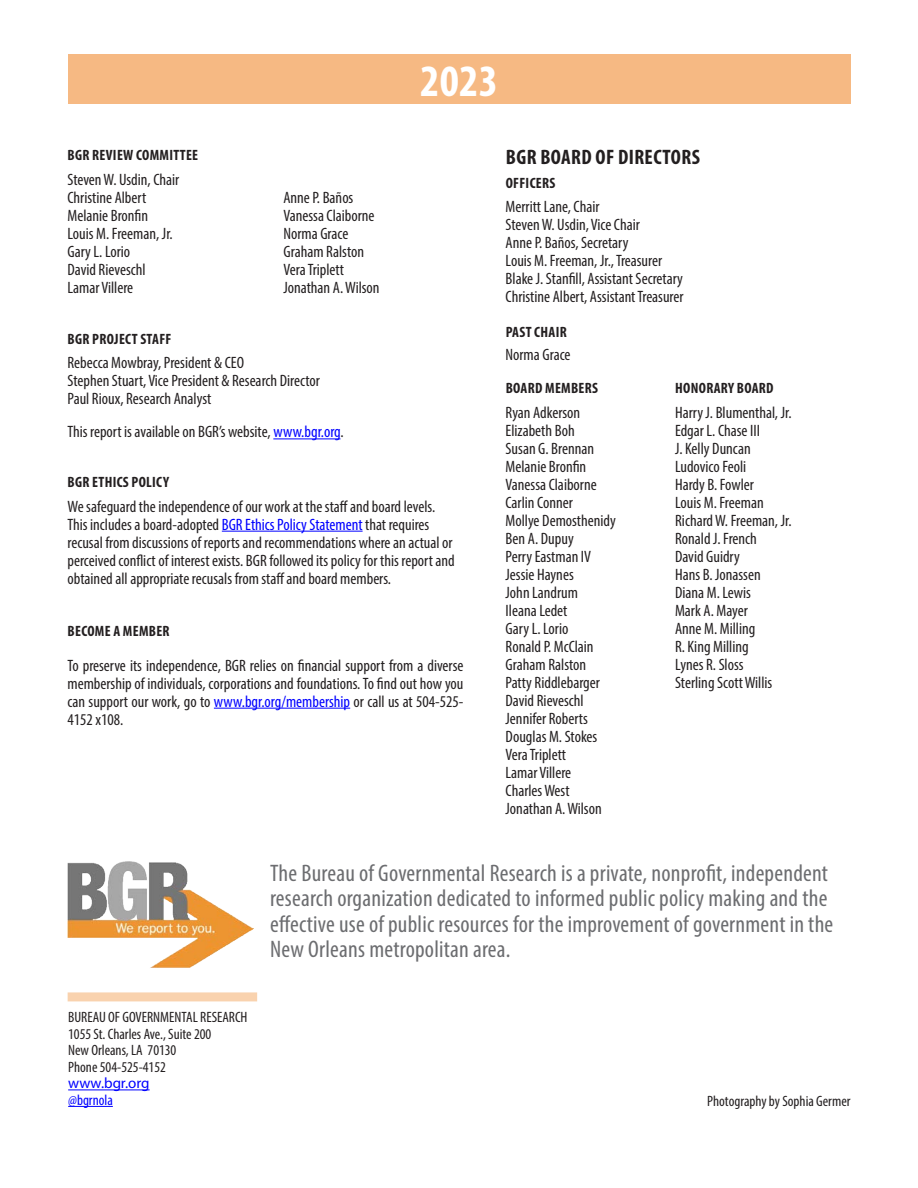
<style>
.page{position:relative;width:918px;height:1188px;background:#fff}
.page>*{position:absolute;margin:0;border:0;box-sizing:border-box;transform-origin:0 0}
.t1{font:700 condensed 45px "Myriad Pro";color:#fff}
.t2{font:condensed 24px/25.5px "Myriad Pro";letter-spacing:.01em;color:#6c6d70}
.t3{font:700 condensed 21px "Myriad Pro";letter-spacing:.02em;color:#231f20}
.t4{font:condensed 16.5px/18px "Myriad Pro";color:#231f20}
.t5{font:condensed 15px "Myriad Pro";color:#231f20}
.t6{font:700 condensed 15px "Myriad Pro";letter-spacing:.02em;color:#231f20}
.t7{font:15px "Myriad Pro";color:#00f}
.t8{font:condensed 15px "Myriad Pro";color:#00f}
.s1{color:#00f}
</style>
<div class="page">
<div style="left:68px;top:54px;width:782px;height:50px;background:#f6b983"></div>
<hr style="left:273px;top:438px;width:67px;height:1px;background:#00f">
<hr style="left:222px;top:531px;width:141px;height:1px;background:#00f">
<hr style="left:214px;top:708px;width:136px;height:1px;background:#00f">
<div style="left:68px;top:992px;width:189px;height:9px;background:#f9d2ae"></div>
<img style="left:68px;top:861px;width:185px;height:107px">
<hr style="left:68px;top:1090px;width:82px;height:1px;background:#00f">
<hr style="left:68px;top:1106px;width:45px;height:1px;background:#00f">
<p class="t1" style="left:420px;top:53px;width:80px">2023</p>
<p class="t6" style="left:68px;top:145px;width:132px">BGR REVIEW COMMITTEE</p>
<p class="t4" style="left:68px;top:170px;width:113px">Steven W. Usdin, Chair</p>
<p class="t4" style="left:68px;top:188px;width:80px">Christine Albert</p>
<p class="t4" style="left:284px;top:188px;width:71px">Anne P. Baños</p>
<p class="t4" style="left:68px;top:206px;width:82px">Melanie Bronfin</p>
<p class="t4" style="left:284px;top:206px;width:93px">Vanessa Claiborne</p>
<p class="t4" style="left:68px;top:224px;width:107px">Louis M. Freeman, Jr.</p>
<p class="t4" style="left:284px;top:224px;width:66px">Norma Grace</p>
<p class="t4" style="left:68px;top:242px;width:64px">Gary L. Lorio</p>
<p class="t4" style="left:284px;top:242px;width:82px">Graham Ralston</p>
<p class="t4" style="left:68px;top:260px;width:80px">David Rieveschl</p>
<p class="t4" style="left:284px;top:260px;width:62px">Vera Triplett</p>
<p class="t4" style="left:68px;top:278px;width:67px">Lamar Villere</p>
<p class="t4" style="left:284px;top:278px;width:98px">Jonathan A. Wilson</p>
<p class="t6" style="left:68px;top:329px;width:105px">BGR PROJECT STAFF</p>
<p class="t4" style="left:68px;top:354px;width:178px">Rebecca Mowbray, President &amp; CEO</p>
<p class="t4" style="left:68px;top:372px;width:254px">Stephen Stuart, Vice President &amp; Research Director</p>
<p class="t4" style="left:68px;top:390px;width:145px">Paul Rioux, Research Analyst</p>
<p class="t4" style="left:68px;top:423px;width:278px">This report is available on BGR’s website, <span class="s1">www.bgr.org</span>.</p>
<p class="t6" style="left:68px;top:472px;width:103px">BGR ETHICS POLICY</p>
<p class="t4" style="left:68px;top:497px;width:389px">We safeguard the independence of our work at the staff and board levels.<br>This includes a board-adopted <span class="s1">BGR Ethics Policy Statement</span> that requires recusal from discussions of reports and recommendations where an actual or perceived conflict of interest exists. BGR followed its policy for this report and obtained all appropriate recusals from staff and board members.</p>
<p class="t6" style="left:68px;top:622px;width:104px">BECOME A MEMBER</p>
<p class="t4" style="left:68px;top:656px;width:398px;text-align:justify">To preserve its independence, BGR relies on financial support from a diverse membership of individuals, corporations and foundations. To find out how you can support our work, go to <span class="s1">www.bgr.org/membership</span> or call us at 504-525- 4152 x108.</p>
<p class="t3" style="left:506px;top:144px;width:196px">BGR BOARD OF DIRECTORS</p>
<p class="t6" style="left:506px;top:173px;width:51px">OFFICERS</p>
<p class="t4" style="left:506px;top:198px;width:95px">Merritt Lane, Chair</p>
<p class="t4" style="left:506px;top:216px;width:136px">Steven W. Usdin, Vice Chair</p>
<p class="t4" style="left:506px;top:234px;width:124px">Anne P. Baños, Secretary</p>
<p class="t4" style="left:506px;top:252px;width:179px">Louis M. Freeman, Jr., Treasurer<br>Blake J. Stanfill, Assistant Secretary<br>Christine Albert, Assistant Treasurer</p>
<p class="t6" style="left:506px;top:322px;width:62px">PAST CHAIR</p>
<p class="t4" style="left:506px;top:345px;width:66px">Norma Grace</p>
<p class="t6" style="left:506px;top:379px;width:94px">BOARD MEMBERS</p>
<p class="t4" style="left:506px;top:403px;width:76px">Ryan Adkerson</p>
<p class="t4" style="left:506px;top:421px;width:90px">Elizabeth Boh<br>Susan G. Brennan</p>
<p class="t4" style="left:506px;top:457px;width:93px">Melanie Bronfin<br>Vanessa Claiborne</p>
<p class="t4" style="left:506px;top:493px;width:69px">Carlin Conner</p>
<p class="t4" style="left:506px;top:511px;width:112px">Mollye Demosthenidy</p>
<p class="t4" style="left:506px;top:529px;width:70px">Ben A. Dupuy</p>
<p class="t4" style="left:506px;top:547px;width:87px">Perry Eastman IV</p>
<p class="t4" style="left:506px;top:565px;width:70px">Jessie Haynes</p>
<p class="t4" style="left:506px;top:583px;width:74px">John Landrum</p>
<p class="t4" style="left:506px;top:601px;width:63px">Ileana Ledet</p>
<p class="t4" style="left:506px;top:619px;width:64px">Gary L. Lorio</p>
<p class="t4" style="left:506px;top:637px;width:90px">Ronald P. McClain</p>
<p class="t4" style="left:506px;top:655px;width:82px">Graham Ralston</p>
<p class="t4" style="left:506px;top:673px;width:96px">Patty Riddlebarger</p>
<p class="t4" style="left:506px;top:691px;width:80px">David Rieveschl</p>
<p class="t4" style="left:506px;top:709px;width:84px">Jennifer Roberts</p>
<p class="t4" style="left:506px;top:727px;width:93px">Douglas M. Stokes</p>
<p class="t4" style="left:506px;top:745px;width:62px">Vera Triplett</p>
<p class="t4" style="left:506px;top:763px;width:67px">Lamar Villere</p>
<p class="t4" style="left:506px;top:781px;width:65px">Charles West</p>
<p class="t4" style="left:506px;top:799px;width:98px">Jonathan A. Wilson</p>
<p class="t6" style="left:675px;top:379px;width:100px">HONORARY BOARD</p>
<p class="t4" style="left:675px;top:403px;width:118px">Harry J. Blumenthal, Jr.</p>
<p class="t4" style="left:675px;top:421px;width:86px">Edgar L. Chase III</p>
<p class="t4" style="left:675px;top:439px;width:77px">J. Kelly Duncan</p>
<p class="t4" style="left:675px;top:457px;width:73px">Ludovico Feoli</p>
<p class="t4" style="left:675px;top:475px;width:80px">Hardy B. Fowler</p>
<p class="t4" style="left:675px;top:493px;width:90px">Louis M. Freeman</p>
<p class="t4" style="left:675px;top:511px;width:118px">Richard W. Freeman, Jr.</p>
<p class="t4" style="left:675px;top:529px;width:83px">Ronald J. French</p>
<p class="t4" style="left:675px;top:547px;width:66px">David Guidry</p>
<p class="t4" style="left:675px;top:565px;width:87px">Hans B. Jonassen</p>
<p class="t4" style="left:675px;top:583px;width:77px">Diana M. Lewis</p>
<p class="t4" style="left:675px;top:601px;width:74px">Mark A. Mayer</p>
<p class="t4" style="left:675px;top:619px;width:82px">Anne M. Milling</p>
<p class="t4" style="left:675px;top:637px;width:75px">R. King Milling</p>
<p class="t4" style="left:675px;top:655px;width:70px">Lynes R. Sloss</p>
<p class="t4" style="left:675px;top:673px;width:99px">Sterling Scott Willis</p>
<p class="t5" style="left:68px;top:1008px;width:181px">BUREAU OF GOVERNMENTAL RESEARCH</p>
<p class="t5" style="left:68px;top:1025px;width:145px">1055 St. Charles Ave., Suite 200</p>
<p class="t5" style="left:68px;top:1041px;width:110px">New Orleans, LA 70130</p>
<p class="t5" style="left:68px;top:1058px;width:99px">Phone 504-525-4152</p>
<p class="t7" style="left:68px;top:1074px;width:83px">www.bgr.org</p>
<p class="t8" style="left:68px;top:1091px;width:46px">@bgrnola</p>
<p class="t2" style="left:270px;top:860px;width:565px">The Bureau of Governmental Research is a private, nonprofit, independent research organization dedicated to informed public policy making and the effective use of public resources for the improvement of government in the New Orleans metropolitan area.</p>
<p class="t5" style="left:707px;top:1091px;width:145px">Photography by Sophia Germer</p>
</div>
